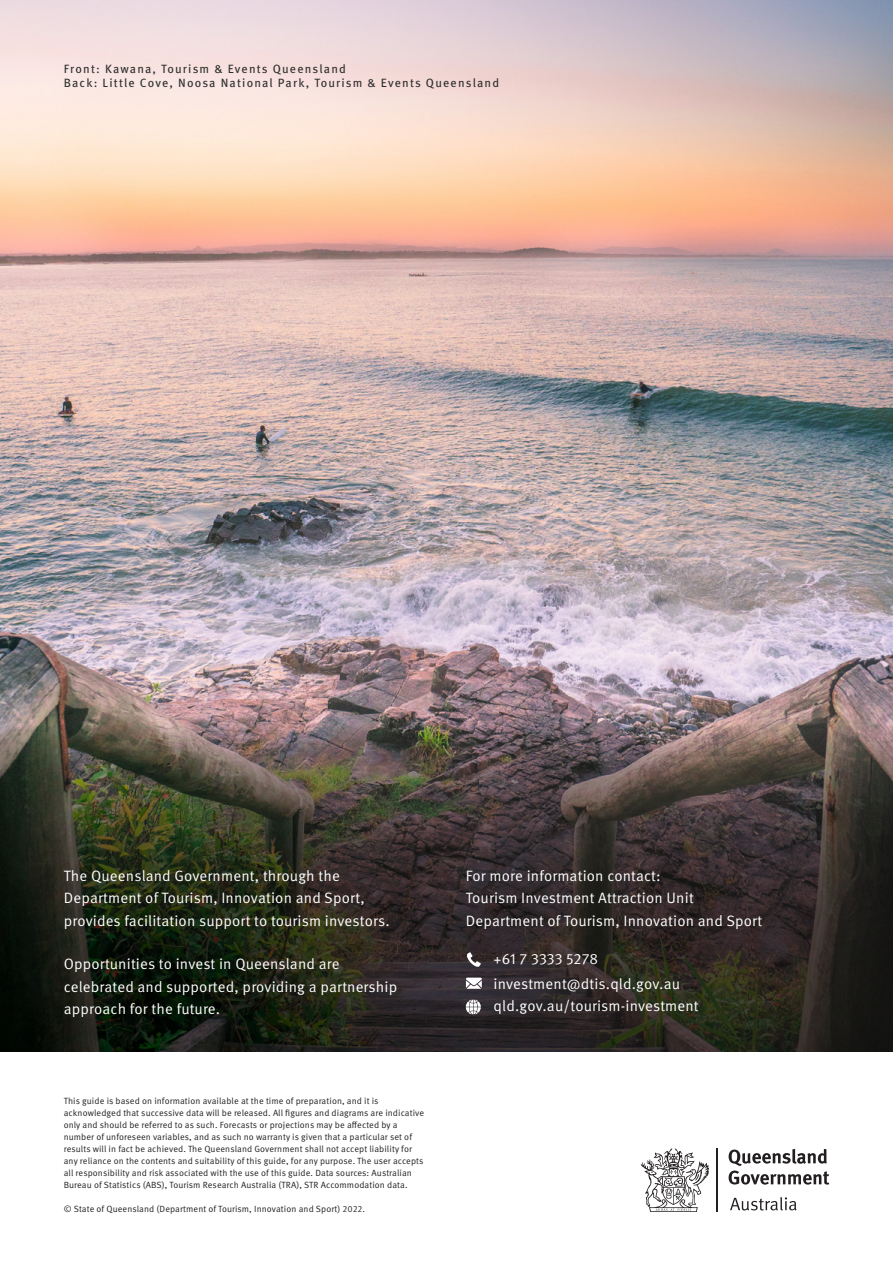
<style>
.page{position:relative;width:893px;height:1263px;background:#fff}
.page>*{position:absolute;margin:0;border:0;box-sizing:border-box;transform-origin:0 0}
.Body{font:15px/22.5px "Meta Pro Norm";letter-spacing:.01em;color:#fff}
.t1{font:12px/14.4px "Meta Pro";letter-spacing:.095em;color:#2d2d2c}
.Body-2{font:9px/12px "Meta Pro Norm";letter-spacing:.01em;color:#231f20}
.s1{color:#2d2d2c}
</style>
<div class="page">
<img style="left:0;top:0;width:893px;height:695px">
<img style="left:0;top:695px;width:893px;height:356px">
<svg style="left:466px;top:999px;width:15px;height:15px"></svg>
<svg style="left:466px;top:952px;width:15px;height:16px"></svg>
<svg style="left:466px;top:978px;width:16px;height:11px"></svg>
<svg style="left:641px;top:1148px;width:68px;height:64px"></svg>
<hr style="left:716px;top:1148px;width:2px;height:64px;background:#231f20">
<svg style="left:729px;top:1149px;width:100px;height:35px"></svg>
<svg style="left:730px;top:1197px;width:67px;height:13px"></svg>
<h2 class="t1" style="left:64px;top:61px;width:437px">Front: Kawana, Tourism &amp; Events Queensland<br>Back: Little Cove, Noosa National Park, Tourism &amp; Events Queensland</h2>
<p class="Body" style="left:64px;top:863px;width:327px">The Queensland Government, through the<br>Department of Tourism, Innovation and Sport, provides facilitation support to tourism investors.</p>
<p class="Body" style="left:64px;top:952px;width:335px">Opportunities to invest in Queensland are celebrated and supported, providing a partnership approach for the future.</p>
<p class="Body-2" style="left:64px;top:1094px;width:362px">This guide is based on information available at the time of preparation, and it is acknowledged that successive data will be released. All figures and diagrams are indicative only and should be referred to as such. Forecasts or projections may be affected by a number of unforeseen variables, and as such no warranty is given that a particular set of results will in fact be achieved. The Queensland Government shall not accept liability for any reliance on the contents and suitability of this guide, for any purpose. The user accepts all responsibility and risk associated with the use of this guide. Data sources: Australian Bureau of Statistics (ABS), Tourism Research Australia (TRA), STR Accommodation data.</p>
<p class="Body-2" style="left:64px;top:1202px;width:303px">© State of Queensland (Department of Tourism, Innovation and Sport) <span class="s1">2022</span>.</p>
<p class="Body" style="left:466px;top:863px;width:298px">For more information contact:<br>Tourism Investment Attraction Unit<br>Department of Tourism, Innovation and Sport</p>
<p class="Body" style="left:494px;top:947px;width:106px">+61 7 3333 5278</p>
<p class="Body" style="left:494px;top:971px;width:207px">investment@dtis.qld.gov.au qld.gov.au/tourism-investment</p>
</div>
